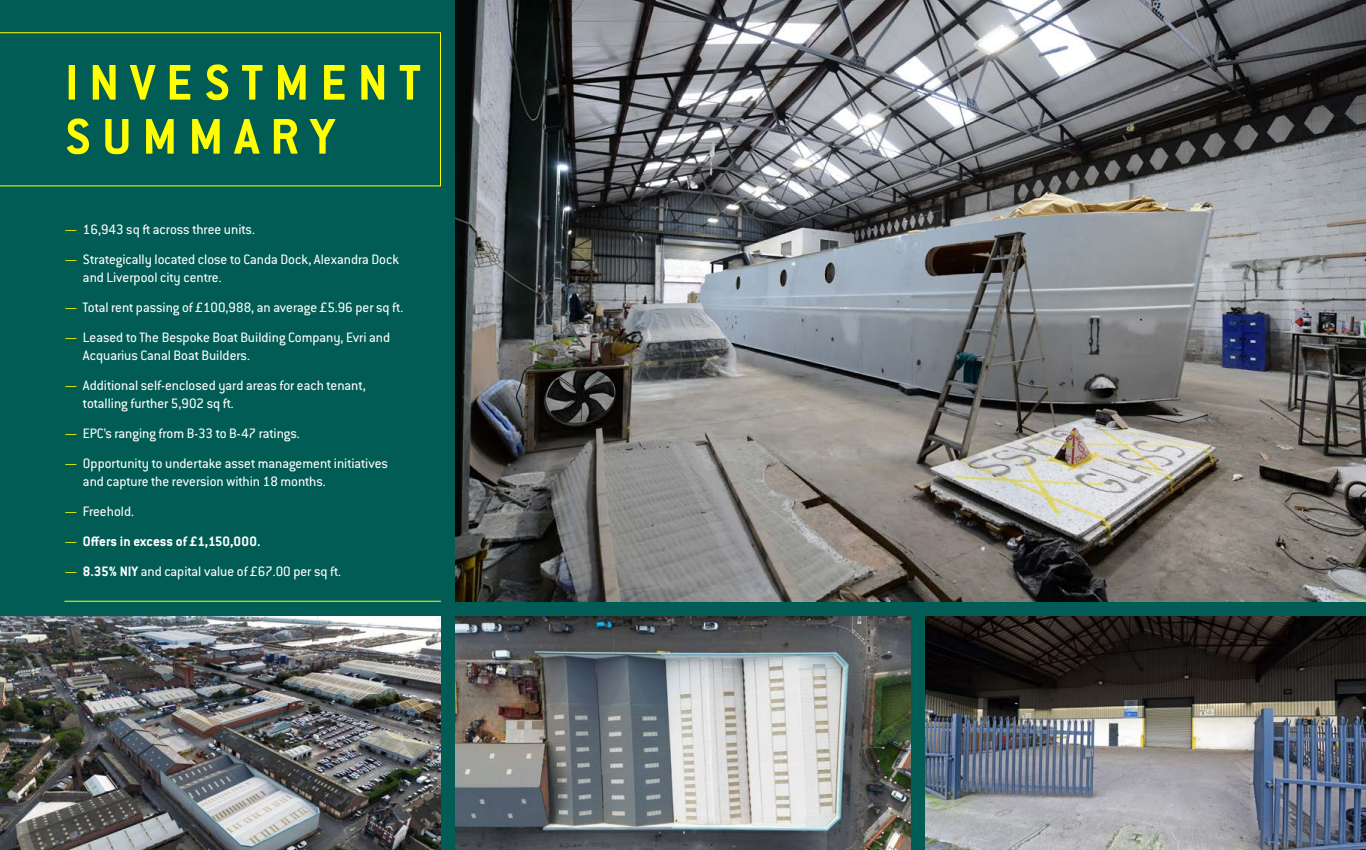
<style>
.page{position:relative;width:1366px;height:850px;background:#005c54}
.page>*{position:absolute;margin:0;border:0;box-sizing:border-box;transform-origin:0 0}
.t1{font:700 55px/54px "Conduit ITC";letter-spacing:.2em;color:#ff0}
.t2{font:15px/18px "Conduit ITC";color:#fff}
.t3{font:700 15px "Conduit ITC";color:#fff}
.s1{color:#ff0}
.s2{font-weight:400;color:#ff0}
.s3{font-weight:700}
</style>
<div class="page">
<svg style="left:0;top:32px;width:441px;height:154px"></svg>
<img style="left:456px;top:0;width:910px;height:601px">
<hr style="left:64px;top:601px;width:377px;height:1px;background:#ff0">
<img style="left:0;top:616px;width:441px;height:234px">
<img style="left:456px;top:616px;width:455px;height:234px">
<img style="left:925px;top:616px;width:441px;height:234px">
<h1 class="t1" style="left:65px;top:54px;width:358px">INVESTMENT<br>SUMMARY</h1>
<p class="t2" style="left:65px;top:219px;width:191px"><span class="s1">—</span> 16,943 sq ft across three units.</p>
<p class="t2" style="left:83px;top:249px;width:317px;text-indent:-18px"><span class="s1">—</span> Strategically located close to Canda Dock, Alexandra Dock and Liverpool city centre.</p>
<p class="t2" style="left:65px;top:297px;width:340px"><span class="s1">—</span> Total rent passing of £100,988, an average £5.96 per sq ft.</p>
<p class="t2" style="left:83px;top:327px;width:309px;text-indent:-18px"><span class="s1">—</span> Leased to The Bespoke Boat Building Company, Evri and<br>Acquarius Canal Boat Builders.</p>
<p class="t2" style="left:83px;top:375px;width:284px;text-indent:-18px"><span class="s1">—</span> Additional self-enclosed yard areas for each tenant, totalling further 5,902 sq ft.</p>
<p class="t2" style="left:65px;top:423px;width:236px"><span class="s1">—</span> EPC’s ranging from B-33 to B-47 ratings.</p>
<p class="t2" style="left:83px;top:453px;width:307px;text-indent:-18px"><span class="s1">—</span> Opportunity to undertake asset management initiatives and capture the reversion within 18 months.</p>
<p class="t2" style="left:65px;top:501px;width:70px"><span class="s1">—</span> Freehold.</p>
<p class="t3" style="left:65px;top:532px;width:197px"><span class="s2">—</span> Offers in excess of £1,150,000.</p>
<p class="t2" style="left:65px;top:561px;width:278px"><span class="s1">—</span> <span class="s3">8.35% NIY</span> and capital value of £67.00 per sq ft.</p>
</div>
